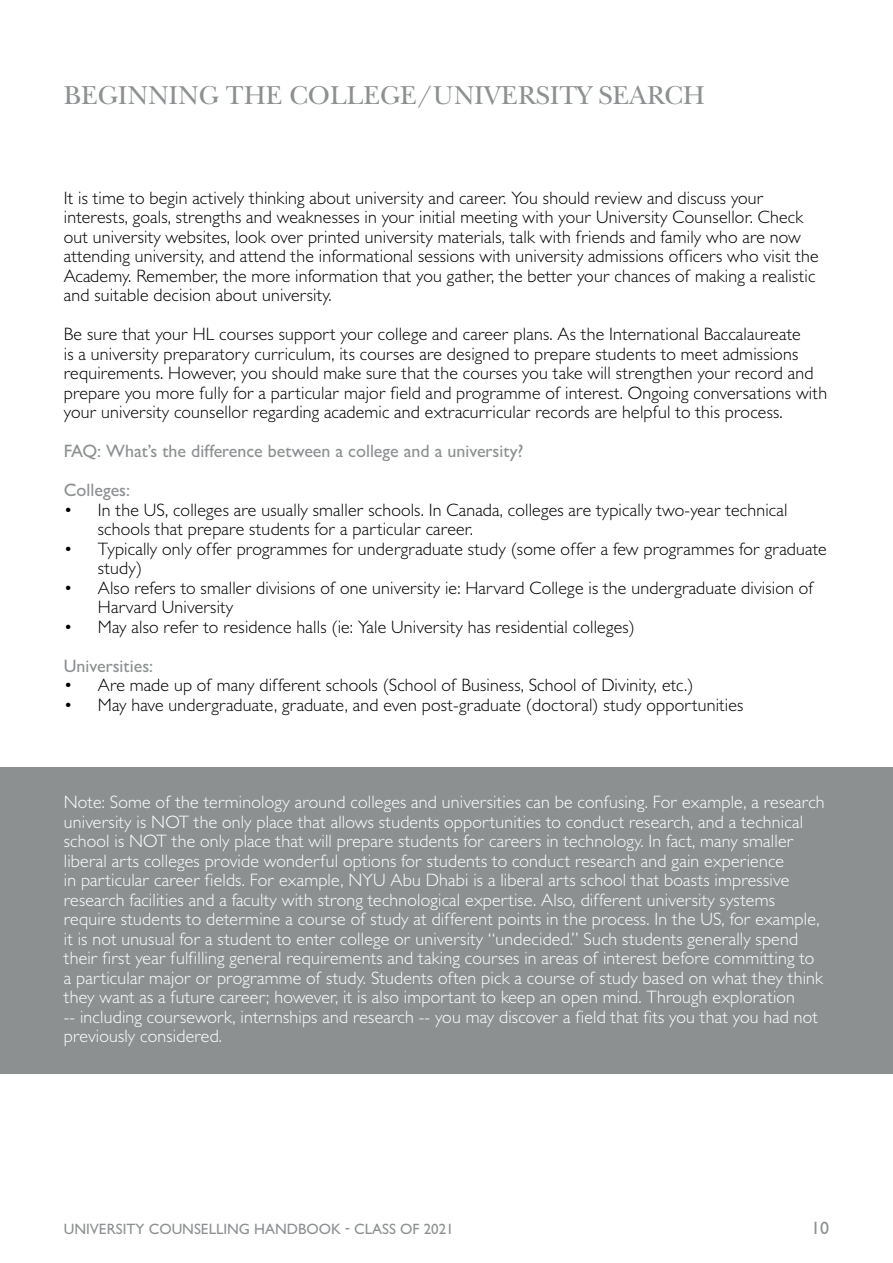
<style>
.page{position:relative;width:893px;height:1263px;background:#fff}
.page>*{position:absolute;margin:0;border:0;box-sizing:border-box;transform-origin:0 0}
.t1{font:27px "New Baskerville Std";color:#8c9091}
.t2{font:300 18px/19.5px "Gill Sans MT Std";letter-spacing:.01em;color:#000}
.t3{font:300 18px/19.5px "Gill Sans MT Std";letter-spacing:.01em;color:#fff}
.t4{font:500 18px/39px "Gill Sans MT Std";color:#8c9091}
.t5{font:500 15px "Gill Sans MT Std";color:#8c9091}
</style>
<div class="page">
<div style="left:0;top:766px;width:893px;height:307px;background:#8c9091"></div>
<h1 class="t1" style="left:64px;top:79px;width:643px">BEGINNING THE COLLEGE/UNIVERSITY SEARCH</h1>
<p class="t2" style="left:64px;top:188px;width:756px">It is time to begin actively thinking about university and career. You should review and discuss your interests, goals, strengths and weaknesses in your initial meeting with your University Counsellor. Check out university websites, look over printed university materials, talk with friends and family who are now attending university, and attend the informational sessions with university admissions officers who visit the Academy. Remember, the more information that you gather, the better your chances of making a realistic and suitable decision about university.</p>
<p class="t2" style="left:64px;top:324px;width:765px">Be sure that your HL courses support your college and career plans. As the International Baccalaureate<br>is a university preparatory curriculum, its courses are designed to prepare students to meet admissions requirements. However, you should make sure that the courses you take will strengthen your record and prepare you more fully for a particular major field and programme of interest. Ongoing conversations with your university counsellor regarding academic and extracurricular records are helpful to this process.</p>
<p class="t4" style="left:64px;top:432px;width:461px">FAQ: What’s the difference between a college and a university?<br>Colleges:</p>
<p class="t2" style="left:98px;top:500px;width:691px;text-indent:-34px">• In the US, colleges are usually smaller schools. In Canada, colleges are typically two-year technical schools that prepare students for a particular career.</p>
<p class="t2" style="left:98px;top:539px;width:730px;text-indent:-34px">• Typically only offer programmes for undergraduate study (some offer a few programmes for graduate study)</p>
<p class="t2" style="left:98px;top:578px;width:717px;text-indent:-34px">• Also refers to smaller divisions of one university ie: Harvard College is the undergraduate division of<br>Harvard University</p>
<p class="t2" style="left:64px;top:617px;width:573px">• May also refer to residence halls (ie: Yale University has residential colleges)</p>
<p class="t4" style="left:64px;top:646px;width:91px">Universities:</p>
<p class="t2" style="left:64px;top:675px;width:631px">• Are made up of many different schools (School of Business, School of Divinity, etc.)</p>
<p class="t2" style="left:64px;top:695px;width:681px">• May have undergraduate, graduate, and even post-graduate (doctoral) study opportunities</p>
<p class="t3" style="left:64px;top:792px;width:762px">Note: Some of the terminology around colleges and universities can be confusing. For example, a research university is NOT the only place that allows students opportunities to conduct research, and a technical school is NOT the only place that will prepare students for careers in technology. In fact, many smaller liberal arts colleges provide wonderful options for students to conduct research and gain experience<br>in particular career fields. For example, NYU Abu Dhabi is a liberal arts school that boasts impressive research facilities and a faculty with strong technological expertise. Also, different university systems require students to determine a course of study at different points in the process. In the US, for example, it is not unusual for a student to enter college or university “undecided.” Such students generally spend their first year fulfilling general requirements and taking courses in areas of interest before committing to a particular major or programme of study. Students often pick a course of study based on what they think they want as a future career; however, it is also important to keep an open mind. Through exploration<br>-- including coursework, internships and research -- you may discover a field that fits you that you had not previously considered.</p>
<p class="t5" style="left:64px;top:1220px;width:391px">UNIVERSITY COUNSELLING HANDBOOK - CLASS OF 2021</p>
<p class="t4" style="left:811px;top:1208px;width:19px">10</p>
</div>
